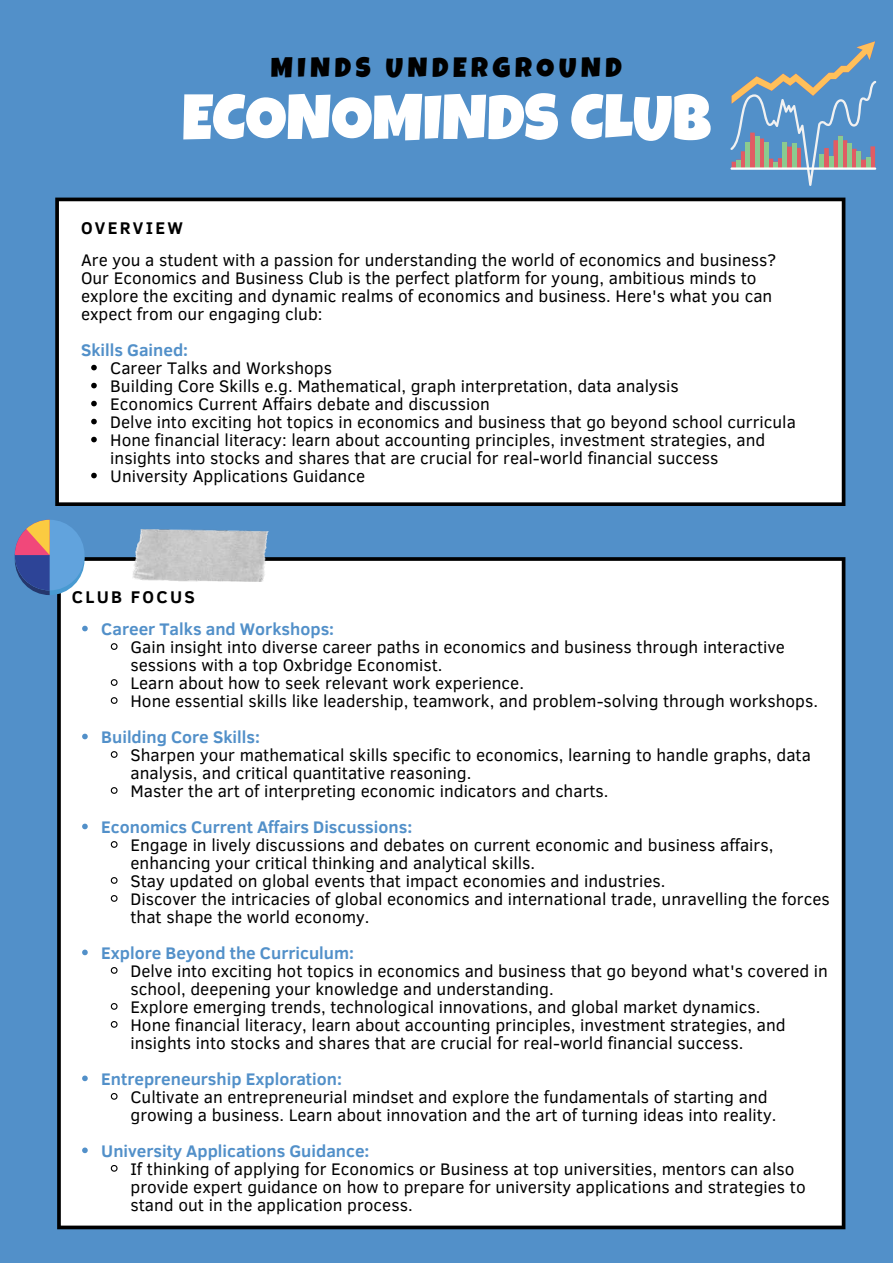
<style>
.page{position:relative;width:893px;height:1264px;background:#fff}
.page>*{position:absolute;margin:0;border:0;box-sizing:border-box;transform-origin:0 0}
.t1{font:64.05px "Luckiest Guy";color:#fff}
.t2{font:27.75px "Luckiest Guy";letter-spacing:.17em;color:#000}
.t3{font:700 17.4px "Clear Sans";letter-spacing:.13em;color:#000}
.t4{font:17.25px/18px "Clear Sans";color:#000}
.t5{font:700 17.25px "Clear Sans";color:#5290c9}
</style>
<div class="page">
<div style="left:0;top:0;width:892px;height:1262px;background:#5290c9"></div>
<div style="left:55px;top:197px;width:790px;height:309px;background:#fff"></div>
<div style="left:57px;top:557px;width:788px;height:672px;background:#fff"></div>
<img style="left:132px;top:529px;width:136px;height:53px">
<svg style="left:730px;top:41px;width:146px;height:145px"></svg>
<hr style="left:730px;top:167px;width:146px;height:3px;background:#fff">
<svg style="left:15px;top:520px;width:69px;height:75px"></svg>
<svg style="left:91px;top:365px;width:6px;height:5px"></svg>
<svg style="left:91px;top:383px;width:6px;height:5px"></svg>
<svg style="left:91px;top:401px;width:6px;height:5px"></svg>
<svg style="left:91px;top:419px;width:6px;height:5px"></svg>
<svg style="left:91px;top:437px;width:6px;height:5px"></svg>
<svg style="left:91px;top:473px;width:6px;height:5px"></svg>
<svg style="left:82px;top:625px;width:6px;height:6px"></svg>
<svg style="left:110px;top:642px;width:8px;height:8px"></svg>
<svg style="left:110px;top:678px;width:8px;height:8px"></svg>
<svg style="left:110px;top:696px;width:8px;height:8px"></svg>
<svg style="left:82px;top:733px;width:6px;height:6px"></svg>
<svg style="left:110px;top:750px;width:8px;height:8px"></svg>
<svg style="left:110px;top:786px;width:8px;height:8px"></svg>
<svg style="left:82px;top:823px;width:6px;height:6px"></svg>
<svg style="left:110px;top:840px;width:8px;height:8px"></svg>
<svg style="left:110px;top:876px;width:8px;height:8px"></svg>
<svg style="left:110px;top:894px;width:8px;height:8px"></svg>
<svg style="left:82px;top:949px;width:6px;height:6px"></svg>
<svg style="left:110px;top:966px;width:8px;height:8px"></svg>
<svg style="left:110px;top:1002px;width:8px;height:8px"></svg>
<svg style="left:110px;top:1020px;width:8px;height:8px"></svg>
<svg style="left:82px;top:1075px;width:6px;height:6px"></svg>
<svg style="left:110px;top:1092px;width:8px;height:8px"></svg>
<svg style="left:82px;top:1147px;width:6px;height:6px"></svg>
<svg style="left:110px;top:1164px;width:8px;height:8px"></svg>
<h2 class="t2" style="left:271px;top:57px;width:352px">MINDS UNDERGROUND</h2>
<h1 class="t1" style="left:182px;top:94px;width:530px">ECONOMINDS CLUB</h1>
<p class="t3" style="left:81px;top:215px;width:103px">OVERVIEW</p>
<p class="t4" style="left:81px;top:250px;width:696px">Are you a student with a passion for understanding the world of economics and business?<br>Our Economics and Business Club is the perfect platform for young, ambitious minds to explore the exciting and dynamic realms of economics and business. Here's what you can expect from our engaging club:</p>
<p class="t5" style="left:81px;top:337px;width:109px">Skills Gained:</p>
<p class="t4" style="left:110px;top:358px;width:687px">Career Talks and Workshops<br>Building Core Skills e.g. Mathematical, graph interpretation, data analysis<br>Economics Current Affairs debate and discussion<br>Delve into exciting hot topics in economics and business that go beyond school curricula Hone financial literacy: learn about accounting principles, investment strategies, and insights into stocks and shares that are crucial for real-world financial success University Applications Guidance</p>
<p class="t3" style="left:72px;top:584px;width:124px">CLUB FOCUS</p>
<p class="t5" style="left:101px;top:616px;width:234px">Career Talks and Workshops:</p>
<p class="t4" style="left:130px;top:636px;width:689px">Gain insight into diverse career paths in economics and business through interactive sessions with a top Oxbridge Economist.<br>Learn about how to seek relevant work experience.<br>Hone essential skills like leadership, teamwork, and problem-solving through workshops.</p>
<p class="t5" style="left:101px;top:724px;width:160px">Building Core Skills:</p>
<p class="t4" style="left:130px;top:744px;width:682px">Sharpen your mathematical skills specific to economics, learning to handle graphs, data analysis, and critical quantitative reasoning.<br>Master the art of interpreting economic indicators and charts.</p>
<p class="t5" style="left:101px;top:814px;width:312px">Economics Current Affairs Discussions:</p>
<p class="t4" style="left:130px;top:834px;width:700px">Engage in lively discussions and debates on current economic and business affairs, enhancing your critical thinking and analytical skills.<br>Stay updated on global events that impact economies and industries.<br>Discover the intricacies of global economics and international trade, unravelling the forces that shape the world economy.</p>
<p class="t5" style="left:101px;top:940px;width:254px">Explore Beyond the Curriculum:</p>
<p class="t4" style="left:130px;top:960px;width:699px">Delve into exciting hot topics in economics and business that go beyond what's covered in school, deepening your knowledge and understanding.<br>Explore emerging trends, technological innovations, and global market dynamics.<br>Hone financial literacy, learn about accounting principles, investment strategies, and insights into stocks and shares that are crucial for real-world financial success.</p>
<p class="t5" style="left:101px;top:1065px;width:242px">Entrepreneurship Exploration:</p>
<p class="t4" style="left:130px;top:1086px;width:647px">Cultivate an entrepreneurial mindset and explore the fundamentals of starting and growing a business. Learn about innovation and the art of turning ideas into reality.</p>
<p class="t5" style="left:101px;top:1137px;width:270px">University Applications Guidance:</p>
<p class="t4" style="left:130px;top:1158px;width:676px">If thinking of applying for Economics or Business at top universities, mentors can also provide expert guidance on how to prepare for university applications and strategies to stand out in the application process.</p>
</div>
